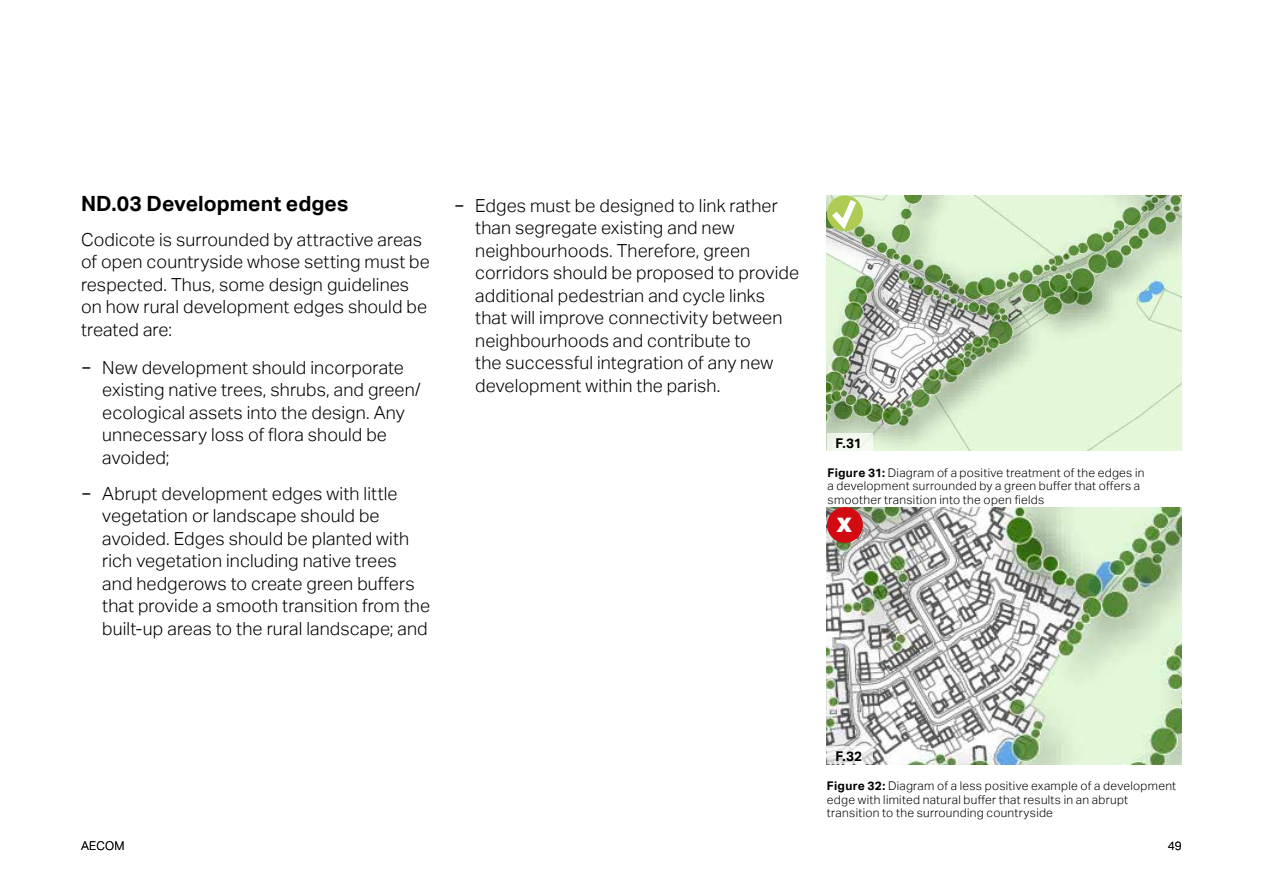
<style>
.page{position:relative;width:1263px;height:893px;background:#fff}
.page>*{position:absolute;margin:0;border:0;box-sizing:border-box;transform-origin:0 0}
.t1{font:800 27px "AECOM Sans";color:#fff}
.t2{font:700 21px "AECOM Sans";color:#000}
.t3{font:300 18px/22.5px "AECOM Sans";letter-spacing:.005em;color:#000}
.t4{font:700 13.5px "AECOM Sans";color:#000}
.t5{font:300 12px/13.5px "AECOM Sans";letter-spacing:.025em;color:#000}
.s1{font-weight:400}
.s2{font-weight:700}
</style>
<div class="page">
<img style="left:827px;top:195px;width:355px;height:256px">
<img style="left:827px;top:507px;width:355px;height:257px">
<div style="left:827px;top:507px;width:36px;height:36px;background:#d20a11;border-radius:50%"></div>
<svg style="left:827px;top:195px;width:36px;height:36px"></svg>
<svg style="left:826px;top:195px;width:35px;height:40px"></svg>
<div style="left:827px;top:433px;width:45px;height:18px;background:#f2f8ef"></div>
<svg style="left:827px;top:746px;width:45px;height:18px"></svg>
<p class="t2" style="left:81px;top:191px;width:269px">ND.03 Development edges</p>
<p class="t3" style="left:81px;top:229px;width:350px">Codicote is surrounded by attractive areas of open countryside whose setting must be respected. Thus, some design guidelines on how rural development edges should be treated are:</p>
<p class="t3" style="left:102px;top:356px;width:320px;text-indent:-21px"><span class="s1">−</span> New development should incorporate existing native trees, shrubs, and green/ ecological assets into the design. Any unnecessary loss of flora should be avoided;</p>
<p class="t3" style="left:102px;top:482px;width:329px;text-indent:-21px"><span class="s1">−</span> Abrupt development edges with little vegetation or landscape should be avoided. Edges should be planted with rich vegetation including native trees and hedgerows to create green buffers that provide a smooth transition from the built-up areas to the rural landscape; and</p>
<p class="t3" style="left:475px;top:194px;width:325px;text-indent:-21px"><span class="s1">−</span> Edges must be designed to link rather than segregate existing and new neighbourhoods. Therefore, green corridors should be proposed to provide additional pedestrian and cycle links that will improve connectivity between neighbourhoods and contribute to<br>the successful integration of any new development within the parish.</p>
<p class="t4" style="left:835px;top:435px;width:28px">F.31</p>
<p class="t5" style="left:828px;top:466px;width:318px"><span class="s2">Figure 31:</span> Diagram of a positive treatment of the edges in a development surrounded by a green buffer that offers a smoother transition into the open fields</p>
<h1 class="t1" style="left:836px;top:505px;width:17px">x</h1>
<p class="t4" style="left:835px;top:748px;width:28px">F.32</p>
<p class="t5" style="left:827px;top:779px;width:351px"><span class="s2">Figure 32:</span> Diagram of a less positive example of a development edge with limited natural buffer that results in an abrupt transition to the surrounding countryside</p>
<p class="t5" style="left:81px;top:839px;width:45px">AECOM</p>
<p class="t5" style="left:1168px;top:839px;width:16px">49</p>
</div>
